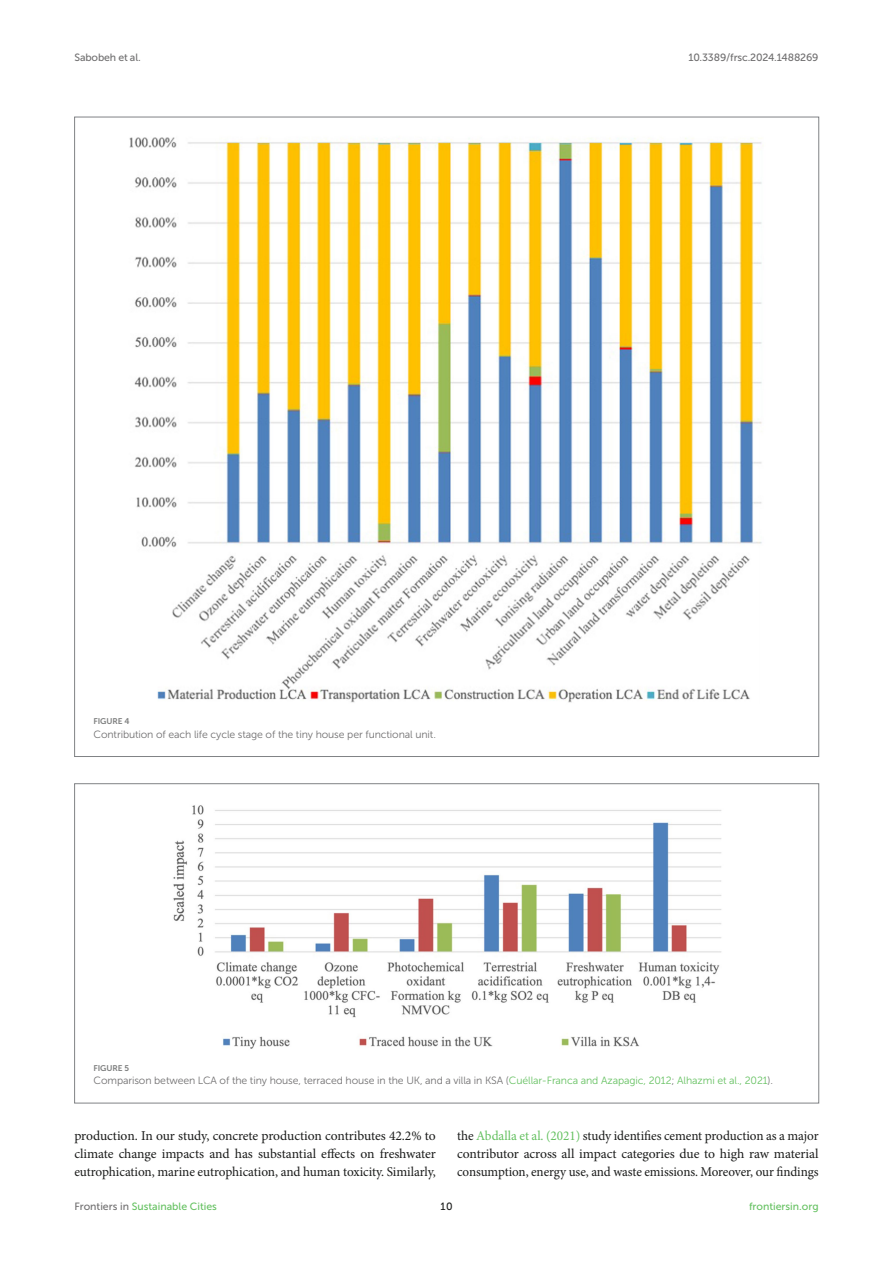
<style>
.page{position:relative;width:893px;height:1263px;background:#fff}
.page>*{position:absolute;margin:0;border:0;box-sizing:border-box;transform-origin:0 0}
.TEXT{font:13.5px/18px "Minion Pro";letter-spacing:-.01em;color:#1b1c1b;text-align:justify}
.FIG_LEG{font:10.5px "Museo Sans 300";letter-spacing:-.01em;color:#706f70}
.t1{font:10.5px "Museo Sans 500";color:#65c161}
.t2{font:10.5px "Museo Sans 500";letter-spacing:-.015em;color:#706f70}
.t3{font:10.5px "Museo Sans 500";color:#1b1c1b}
.FIG_HD{font:8.25px "Museo Sans 700";letter-spacing:-.01em;color:#7e7f7f}
.s1{color:#65c161}
.s2{color:#706f70}
</style>
<div class="page">
<img style="left:129px;top:137px;width:633px;height:566px">
<img style="left:173px;top:805px;width:549px;height:244px">
<p class="t2" style="left:74px;top:51px;width:68px">Sabobeh et al.</p>
<p class="t2" style="left:688px;top:51px;width:132px">10.3389/frsc.2024.1488269</p>
<p class="FIG_HD" style="left:94px;top:717px;width:37px">FIGURE 4</p>
<p class="FIG_LEG" style="left:94px;top:728px;width:344px">Contribution of each life cycle stage of the tiny house per functional unit.</p>
<p class="FIG_HD" style="left:94px;top:1063px;width:37px">FIGURE 5</p>
<p class="FIG_LEG" style="left:94px;top:1075px;width:681px">Comparison between LCA of the tiny house, terraced house in the UK, and a villa in KSA (<span class="s1">Cuéllar-Franca and Azapagic, 2012</span>; <span class="s1">Alhazmi et al., 2021</span>).</p>
<p class="TEXT" style="left:74px;top:1127px;width:363px">production. In our study, concrete production contributes 42.2% to climate change impacts and has substantial effects on freshwater eutrophication, marine eutrophication, and human toxicity. Similarly,</p>
<p class="TEXT" style="left:457px;top:1127px;width:363px">the <span class="s1">Abdalla et al. (2021)</span> study identifies cement production as a major contributor across all impact categories due to high raw material consumption, energy use, and waste emissions. Moreover, our findings</p>
<p class="t1" style="left:74px;top:1200px;width:144px"><span class="s2">Frontiers in</span> Sustainable Cities</p>
<p class="t3" style="left:440px;top:1200px;width:14px">10</p>
<p class="t1" style="left:749px;top:1200px;width:71px">frontiersin.org</p>
</div>
